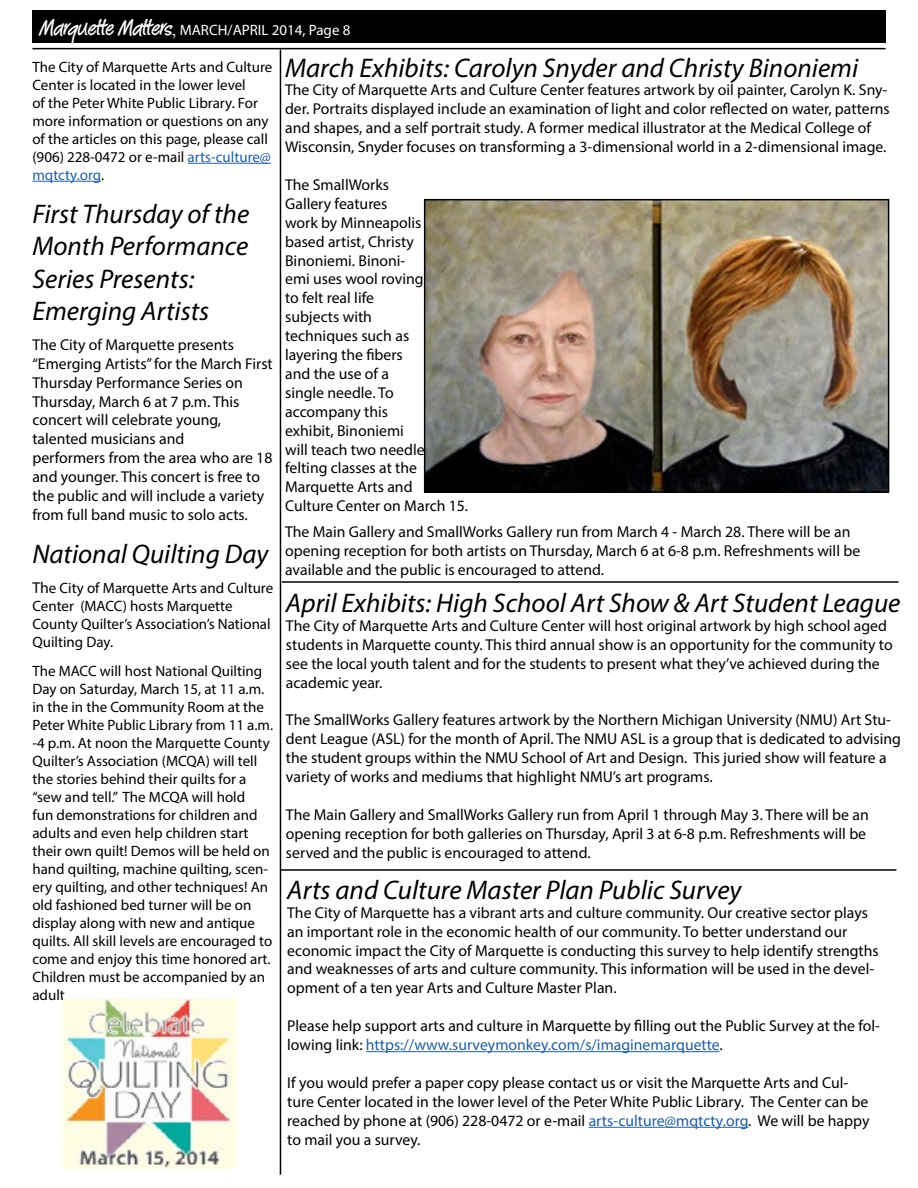
<style>
.page{position:relative;width:918px;height:1188px;background:#fff}
.page>*{position:absolute;margin:0;border:0;box-sizing:border-box;transform-origin:0 0}
.t1{font:italic 27px/32.4px "Myriad Pro";color:#000}
.t2{font:15.75px/18.9px "Myriad Pro";color:#000}
.t3{font:15px/18px "Myriad Pro";color:#000}
.t4{font:15px "Myriad Pro";color:#fff}
.s1{font-family:"Peekaboo";font-size:22.5px}
.s2{font-family:"Times New Roman";font-size:19.5px}
.s3{color:#215e9e}
.s4{font-size:15.75px}
</style>
<div class="page">
<div style="left:32px;top:10px;width:854px;height:32px;background:#000"></div>
<hr style="left:32px;top:48px;width:854px;height:1px;background:#000">
<hr style="left:282px;top:581px;width:617px;height:2px;background:#000">
<img style="left:423px;top:198px;width:467px;height:295px">
<hr style="left:280px;top:50px;width:1px;height:1125px;background:#000">
<hr style="left:188px;top:163px;width:83px;height:1px;background:#215e9e">
<hr style="left:32px;top:181px;width:69px;height:1px;background:#215e9e">
<img style="left:64px;top:999px;width:173px;height:170px">
<hr style="left:280px;top:869px;width:617px;height:2px;background:#000">
<hr style="left:366px;top:1051px;width:354px;height:1px;background:#215e9e">
<hr style="left:589px;top:1127px;width:159px;height:1px;background:#215e9e">
<p class="t4" style="left:39px;top:20px;width:313px"><span class="s1">Marquette Matters</span><span class="s2">,</span> MARCH/APRIL 2014, Page 8</p>
<p class="t3" style="left:32px;top:57px;width:242px">The City of Marquette Arts and Culture Center is located in the lower level<br>of the Peter White Public Library. For more information or questions on any of the articles on this page, please call (906) 228-0472 or e-mail <span class="s3">arts-culture@ mqtcty.org</span>.</p>
<h1 class="t1" style="left:32px;top:197px;width:218px">First Thursday of the<br>Month Performance<br>Series Presents:<br>Emerging Artists</h1>
<p class="t2" style="left:32px;top:335px;width:242px">The City of Marquette presents “Emerging Artists” for the March First<br>Thursday Performance Series on<br>Thursday, March 6 at 7 p.m. This concert will celebrate young, talented musicians and<br>performers from the area who are 18 and younger. This concert is free to the public and will include a variety from full band music to solo acts.</p>
<h1 class="t1" style="left:32px;top:537px;width:238px">National Quilting Day</h1>
<p class="t3" style="left:32px;top:579px;width:242px"><span class="s4">Th</span>e City of Marquette Arts and Culture<br>Center (MACC) hosts Marquette<br>County Quilter’s Association’s National<br>Quilting Day.</p>
<p class="t3" style="left:32px;top:661px;width:242px">The MACC will host National Quilting Day on Saturday, March 15, at 11 a.m. in the in the Community Room at the Peter White Public Library from 11 a.m. -4 p.m. At noon the Marquette County Quilter’s Association (MCQA) will tell the stories behind their quilts for a “sew and tell.” The MCQA will hold<br>fun demonstrations for children and adults and even help children start their own quilt! Demos will be held on hand quilting, machine quilting, scen&shy;ery quilting, and other techniques! An old fashioned bed turner will be on display along with new and antique quilts. All skill levels are encouraged to come and enjoy this time honored art.<br>Children must be accompanied by an adult.</p>
<h1 class="t1" style="left:285px;top:51px;width:575px">March Exhibits: Carolyn Snyder and Christy Binoniemi</h1>
<p class="t2" style="left:285px;top:81px;width:606px">The City of Marquette Arts and Culture Center features artwork by oil painter, Carolyn K. Sny&shy;der. Portraits displayed include an examination of light and color reflected on water, patterns and shapes, and a self portrait study. A former medical illustrator at the Medical College of Wisconsin, Snyder focuses on transforming a 3-dimensional world in a 2-dimensional image.</p>
<p class="t2" style="left:285px;top:175px;width:185px">The SmallWorks<br>Gallery features<br>work by Minneapolis<br>based artist, Christy<br>Binoniemi. Binoni-<br>emi uses wool roving<br>to felt real life<br>subjects with<br>techniques such as<br>layering the fibers<br>and the use of a<br>single needle. To accompany this<br>exhibit, Binoniemi<br>will teach two needle felting classes at the<br>Marquette Arts and<br>Culture Center on March 15.</p>
<p class="t2" style="left:285px;top:522px;width:577px">The Main Gallery and SmallWorks Gallery run from March 4 - March 28. There will be an opening reception for both artists on Thursday, March 6 at 6-8 p.m. Refreshments will be available and the public is encouraged to attend.</p>
<h1 class="t1" style="left:286px;top:586px;width:616px">April Exhibits: High School Art Show &amp; Art Student League</h1>
<p class="t2" style="left:286px;top:616px;width:608px">The City of Marquette Arts and Culture Center will host original artwork by high school aged students in Marquette county. This third annual show is an opportunity for the community to see the local youth talent and for the students to present what they’ve achieved during the academic year.</p>
<p class="t2" style="left:286px;top:710px;width:617px">The SmallWorks Gallery features artwork by the Northern Michigan University (NMU) Art Stu&shy;dent League (ASL) for the month of April. The NMU ASL is a group that is dedicated to advising the student groups within the NMU School of Art and Design. This juried show will feature a variety of works and mediums that highlight NMU’s art programs.</p>
<p class="t2" style="left:286px;top:805px;width:584px">The Main Gallery and SmallWorks Gallery run from April 1 through May 3. There will be an opening reception for both galleries on Thursday, April 3 at 6-8 p.m. Refreshments will be served and the public is encouraged to attend.</p>
<h1 class="t1" style="left:287px;top:873px;width:456px">Arts and Culture Master Plan Public Survey</h1>
<p class="t2" style="left:287px;top:903px;width:593px">The City of Marquette has a vibrant arts and culture community. Our creative sector plays an important role in the economic health of our community. To better understand our economic impact the City of Marquette is conducting this survey to help identify strengths and weaknesses of arts and culture community. This information will be used in the devel&shy;opment of a ten year Arts and Culture Master Plan.</p>
<p class="t2" style="left:287px;top:1016px;width:594px">Please help support arts and culture in Marquette by filling out the Public Survey at the fol&shy;lowing link: <span class="s3">https://www.surveymonkey.com/s/imaginemarquette</span>.</p>
<p class="t2" style="left:287px;top:1073px;width:584px">If you would prefer a paper copy please contact us or visit the Marquette Arts and Cul&shy;ture Center located in the lower level of the Peter White Public Library. The Center can be reached by phone at (906) 228-0472 or e-mail <span class="s3">arts-culture@mqtcty.org</span>. We will be happy to mail you a survey.</p>
</div>
